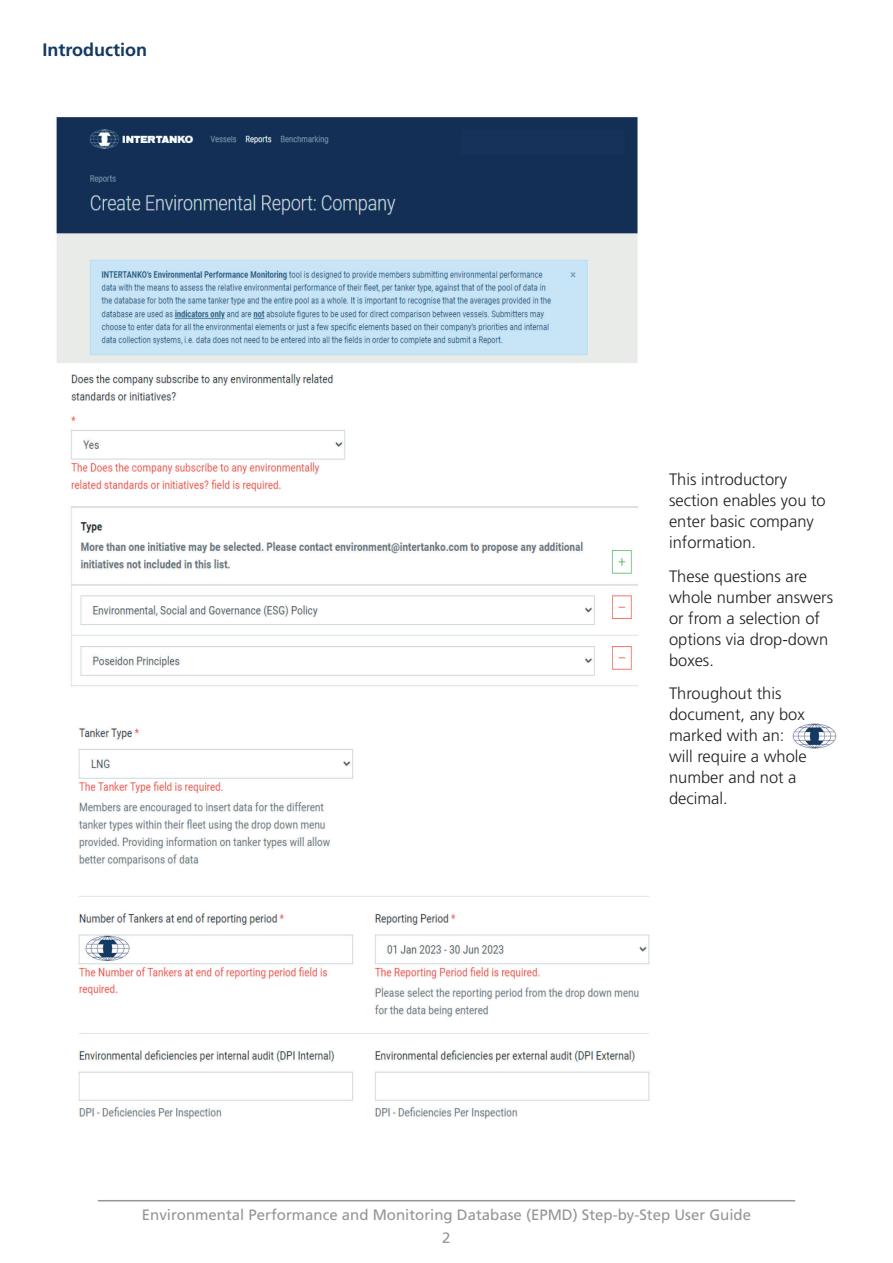
<style>
.page{position:relative;width:893px;height:1263px;background:#fff}
.page>*{position:absolute;margin:0;border:0;box-sizing:border-box;transform-origin:0 0}
.t1{font:700 18px "Frutiger LT Std";color:#133a64}
.t2{font:300 16.5px/21px "Frutiger LT Std";color:#231f20}
.t3{font:15px/22.2px "Frutiger LT Std";color:#939598;text-align:center}
</style>
<div class="page">
<hr style="left:98px;top:1200px;width:697px;height:1px;background:#939598">
<img style="left:56px;top:117px;width:582px;height:570px">
<img style="left:792px;top:723px;width:44px;height:26px">
<img style="left:78px;top:728px;width:572px;height:391px">
<p class="t1" style="left:43px;top:39px;width:106px">Introduction</p>
<p class="t2" style="left:669px;top:469px;width:158px">This introductory section enables you to enter basic company information.</p>
<p class="t2" style="left:669px;top:566px;width:166px">These questions are whole number answers or from a selection of options via drop-down boxes.</p>
<p class="t2" style="left:669px;top:683px;width:139px">Throughout this document, any box marked with an: will require a whole number and not a decimal.</p>
<p class="t3" style="left:142px;top:1204px;width:611px">Environmental Performance and Monitoring Database (EPMD) Step-by-Step User Guide<br>2</p>
</div>
